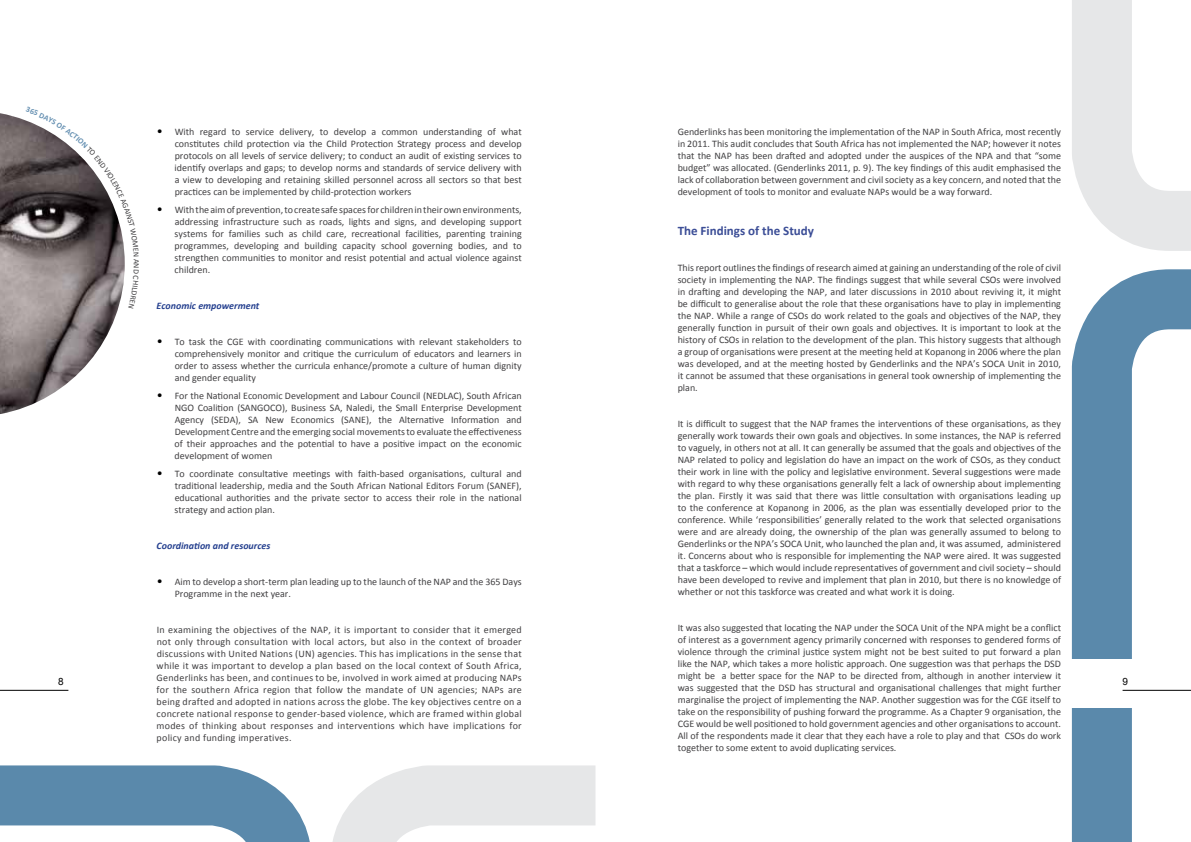
<style>
.page{position:relative;width:1191px;height:842px;background:#fff}
.page>*{position:absolute;margin:0;border:0;box-sizing:border-box;transform-origin:0 0}
.t1{font:700 13px "Calibri";color:#3b4d96}
.t2{font:10px/12px "Calibri";color:#414042;text-align:justify}
.t3{font:italic 700 10px "Calibri";color:#25408f}
.t4{font:10px "Arial";color:#000}
.t5{font:8px "Calibri";color:#414042}
.s1{font-size:12px;color:#000}
</style>
<div class="page">
<svg style="left:1071px;top:281px;width:120px;height:561px"></svg>
<svg style="left:1072px;top:0;width:119px;height:281px"></svg>
<svg style="left:0;top:765px;width:596px;height:77px"></svg>
<div style="left:1071px;top:660px;width:120px;height:48px;background:#fff"></div>
<hr style="left:0;top:690px;width:68px;height:1px;background:#000">
<hr style="left:1122px;top:690px;width:69px;height:1px;background:#000">
<img style="left:0;top:113px;width:125px;height:301px">
<svg style="left:26px;top:113px;width:99px;height:150px"></svg>
<p class="t2" style="left:175px;top:125px;width:348px;text-indent:-18px"><span class="s1">•</span> With regard to service delivery, to develop a common understanding of what constitutes child protection via the Child Protection Strategy process and develop protocols on all levels of service delivery; to conduct an audit of existing services to identify overlaps and gaps; to develop norms and standards of service delivery with a view to developing and retaining skilled personnel across all sectors so that best practices can be implemented by child-protection workers</p>
<p class="t2" style="left:175px;top:203px;width:348px;text-indent:-18px"><span class="s1">•</span> Withtheaimofprevention,tocreatesafespacesfor childrenintheirownenvironments, addressing infrastructure such as roads, lights and signs, and developing support systems for families such as child care, recreational facilities, parenting training programmes, developing and building capacity school governing bodies, and to strengthen communities to monitor and resist potential and actual violence against children.</p>
<p class="t3" style="left:157px;top:300px;width:104px">Economic empowerment</p>
<p class="t2" style="left:175px;top:335px;width:348px;text-indent:-18px"><span class="s1">•</span> To task the CGE with coordinating communications with relevant stakeholders to comprehensively monitor and critique the curriculum of educators and learners in order to assess whether the curricula enhance/promote a culture of human dignity and gender equality</p>
<p class="t2" style="left:175px;top:389px;width:348px;text-indent:-18px"><span class="s1">•</span> For the National Economic Development and Labour Council (NEDLAC), South African NGO Coalition (SANGOCO), Business SA, Naledi, the Small Enterprise Development Agency (SEDA), SA New Economics (SANE), the Alternative Information and Development Centre and the emerging social movements to evaluate the effectiveness of their approaches and the potential to have a positive impact on the economic development of women</p>
<p class="t2" style="left:175px;top:467px;width:348px;text-indent:-18px"><span class="s1">•</span> To coordinate consultative meetings with faith-based organisations, cultural and traditional leadership, media and the South African National Editors Forum (SANEF), educational authorities and the private sector to access their role in the national strategy and action plan.</p>
<p class="t3" style="left:157px;top:540px;width:115px">Coordination and resources</p>
<p class="t2" style="left:175px;top:575px;width:348px;text-indent:-18px"><span class="s1">•</span> Aim to develop a short-term plan leading up to the launch of the NAP and the 365 Days<br>Programme in the next year.</p>
<p class="t2" style="left:157px;top:623px;width:367px">In examining the objectives of the NAP, it is important to consider that it emerged not only through consultation with local actors, but also in the context of broader discussions with United Nations (UN) agencies. This has implications in the sense that while it was important to develop a plan based on the local context of South Africa, Genderlinks has been, and continues to be, involved in work aimed at producing NAPs for the southern Africa region that follow the mandate of UN agencies; NAPs are being drafted and adopted in nations across the globe. The key objectives centre on a concrete national response to gender-based violence, which are framed within global modes of thinking about responses and interventions which have implications for policy and funding imperatives.</p>
<p class="t2" style="left:677px;top:125px;width:385px">Genderlinks has been monitoring the implementation of the NAP in South Africa, most recently in 2011. This audit concludes that South Africa has not implemented the NAP; however it notes that the NAP has been drafted and adopted under the auspices of the NPA and that “some budget” was allocated. (Genderlinks 2011, p. 9). The key findings of this audit emphasised the lack of collaboration between government and civil society as a key concern, and noted that the development of tools to monitor and evaluate NAPs would be a way forward.</p>
<h1 class="t1" style="left:677px;top:222px;width:138px">The Findings of the Study</h1>
<p class="t2" style="left:677px;top:261px;width:385px">This report outlines the findings of research aimed at gaining an understanding of the role of civil society in implementing the NAP. The findings suggest that while several CSOs were involved in drafting and developing the NAP, and later discussions in 2010 about reviving it, it might be difficult to generalise about the role that these organisations have to play in implementing the NAP. While a range of CSOs do work related to the goals and objectives of the NAP, they generally function in pursuit of their own goals and objectives. It is important to look at the history of CSOs in relation to the development of the plan. This history suggests that although a group of organisations were present at the meeting held at Kopanong in 2006 where the plan was developed, and at the meeting hosted by Genderlinks and the NPA’s SOCA Unit in 2010, it cannot be assumed that these organisations in general took ownership of implementing the plan.</p>
<p class="t2" style="left:677px;top:417px;width:385px">It is difficult to suggest that the NAP frames the interventions of these organisations, as they generally work towards their own goals and objectives. In some instances, the NAP is referred to vaguely, in others not at all. It can generally be assumed that the goals and objectives of the NAP related to policy and legislation do have an impact on the work of CSOs, as they conduct their work in line with the policy and legislative environment. Several suggestions were made with regard to why these organisations generally felt a lack of ownership about implementing the plan. Firstly it was said that there was little consultation with organisations leading up to the conference at Kopanong in 2006, as the plan was essentially developed prior to the conference. While ‘responsibilities’ generally related to the work that selected organisations were and are already doing, the ownership of the plan was generally assumed to belong to Genderlinks or the NPA’s SOCA Unit, who launched the plan and, it was assumed, administered it. Concerns about who is responsible for implementing the NAP were aired. It was suggested that a taskforce – which would include representatives of government and civil society – should have been developed to revive and implement that plan in 2010, but there is no knowledge of whether or not this taskforce was created and what work it is doing.</p>
<p class="t2" style="left:677px;top:621px;width:385px">It was also suggested that locating the NAP under the SOCA Unit of the NPA might be a conflict of interest as a government agency primarily concerned with responses to gendered forms of violence through the criminal justice system might not be best suited to put forward a plan like the NAP, which takes a more holistic approach. One suggestion was that perhaps the DSD might be a better space for the NAP to be directed from, although in another interview it was suggested that the DSD has structural and organisational challenges that might further marginalise the project of implementing the NAP. Another suggestion was for the CGE itself to take on the responsibility of pushing forward the programme. As a Chapter 9 organisation, the CGE would be well positioned to hold government agencies and other organisations to account.<br>All of the respondents made it clear that they each have a role to play and that CSOs do work together to some extent to avoid duplicating services.</p>
<p class="t5" style="left:142px;top:263px;width:7px;rotate:90deg">N</p>
<p class="t4" style="left:58px;top:676px;width:7px">8</p>
<p class="t4" style="left:1122px;top:676px;width:7px">9</p>
</div>
